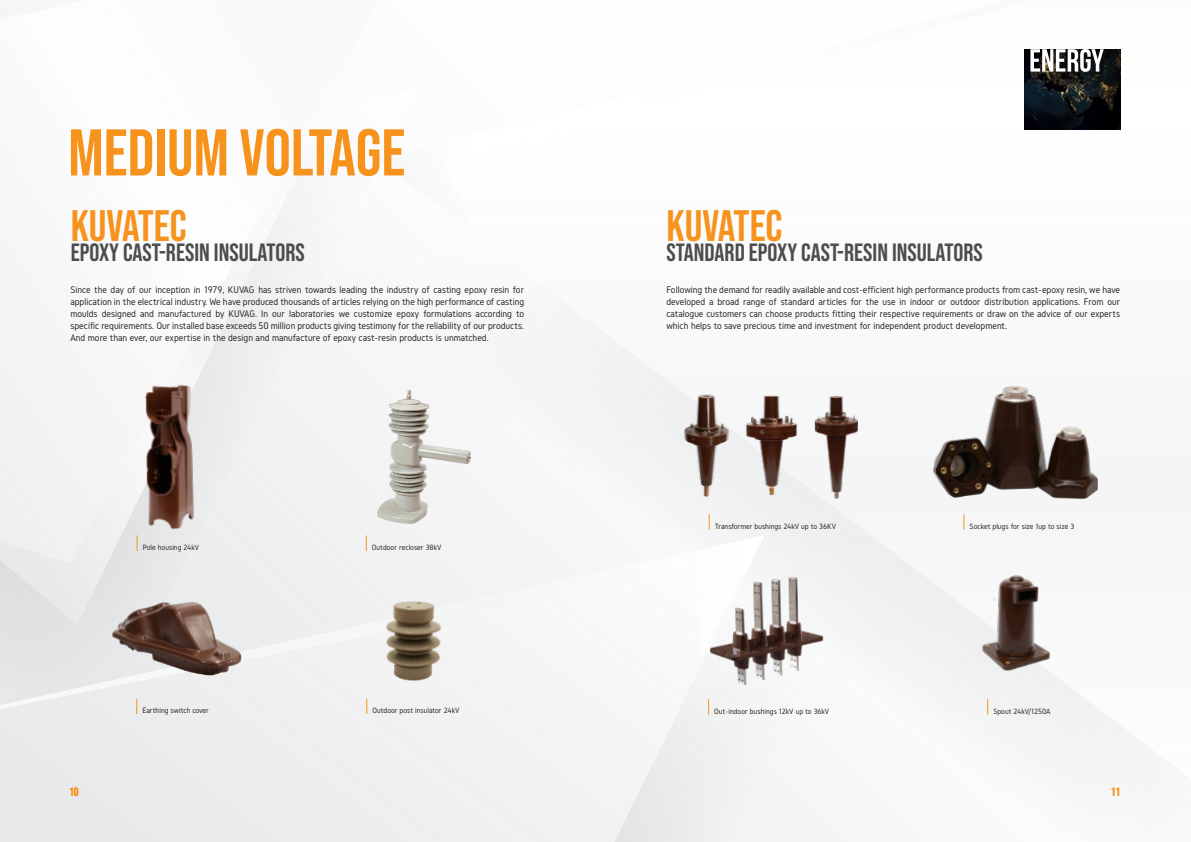
<style>
.page{position:relative;width:1191px;height:842px;background:#fff}
.page>*{position:absolute;margin:0;border:0;box-sizing:border-box;transform-origin:0 0}
.t1{font:65.9px "Bebas Neue";color:#f7931d}
.t2{font:44px "Bebas Neue";color:#f7931d}
.t3{font:25px "Bebas Neue";color:#4c4d4f}
.t4{font:12px "Bebas Neue";color:#f7931d}
.t5{font:10px/12px "Gidole";color:#231f20;text-align:justify}
.t6{font:8px "Gidole";color:#231f20}
</style>
<div class="page">
<img style="left:0;top:12px;width:1191px;height:830px">
<img style="left:145px;top:382px;width:52px;height:149px">
<img style="left:377px;top:390px;width:99px;height:134px">
<img style="left:385px;top:600px;width:57px;height:81px">
<svg style="left:137px;top:535px;width:1px;height:16px"></svg>
<svg style="left:708px;top:514px;width:1px;height:16px"></svg>
<svg style="left:708px;top:699px;width:1px;height:16px"></svg>
<svg style="left:963px;top:514px;width:1px;height:16px"></svg>
<svg style="left:987px;top:699px;width:1px;height:16px"></svg>
<svg style="left:366px;top:699px;width:1px;height:15px"></svg>
<svg style="left:366px;top:535px;width:1px;height:16px"></svg>
<svg style="left:136px;top:699px;width:1px;height:15px"></svg>
<img style="left:1024px;top:49px;width:96px;height:81px">
<svg style="left:1030px;top:49px;width:73px;height:23px"></svg>
<img style="left:110px;top:599px;width:132px;height:80px">
<img style="left:745px;top:394px;width:52px;height:103px">
<img style="left:814px;top:396px;width:45px;height:103px">
<img style="left:681px;top:392px;width:51px;height:107px">
<img style="left:971px;top:566px;width:88px;height:120px">
<img style="left:933px;top:383px;width:164px;height:119px">
<img style="left:711px;top:576px;width:112px;height:108px">
<h1 class="t1" style="left:68px;top:126px;width:338px">MEDIUM VOLTAGE</h1>
<h2 class="t2" style="left:71px;top:208px;width:117px">KUVATEC</h2>
<h3 class="t3" style="left:71px;top:243px;width:235px">EPOXY CAST-RESIN INSULATORS</h3>
<h2 class="t2" style="left:666px;top:208px;width:117px">KUVATEC</h2>
<h3 class="t3" style="left:666px;top:243px;width:318px">STANDARD EPOXY CAST-RESIN INSULATORS</h3>
<p class="t5" style="left:70px;top:285px;width:455px">Since the day of our inception in 1979, KUVAG has striven towards leading the industry of casting epoxy resin for application in the electrical industry. We have produced thousands of articles relying on the high performance of casting moulds designed and manufactured by KUVAG. In our laboratories we customize epoxy formulations according to specific requirements. Our installed base exceeds 50 million products giving testimony for the reliability of our products.<br>And more than ever, our expertise in the design and manufacture of epoxy cast-resin products is unmatched.</p>
<p class="t5" style="left:666px;top:285px;width:455px">Following the demand for readily available and cost-efficient high performance products from cast-epoxy resin, we have developed a broad range of standard articles for the use in indoor or outdoor distribution applications. From our catalogue customers can choose products fitting their respective requirements or draw on the advice of our experts which helps to save precious time and investment for independent product development.</p>
<p class="t6" style="left:143px;top:545px;width:58px">Pole housing 24kV</p>
<p class="t6" style="left:142px;top:708px;width:68px">Earthing switch cover</p>
<p class="t6" style="left:372px;top:545px;width:71px">Outdoor recloser 38kV</p>
<p class="t6" style="left:715px;top:524px;width:123px">Transformer bushings 24kV up to 36KV</p>
<p class="t6" style="left:969px;top:524px;width:106px">Socket plugs for size 1up to size 3</p>
<p class="t6" style="left:372px;top:708px;width:88px">Outdoor post insulator 24kV</p>
<p class="t6" style="left:993px;top:709px;width:59px">Spout 24kV/1250A</p>
<p class="t6" style="left:714px;top:709px;width:116px">Out-indoor bushings 12kV up to 36kV</p>
<p class="t4" style="left:69px;top:787px;width:11px">10</p>
<p class="t4" style="left:1110px;top:787px;width:11px">11</p>
</div>
